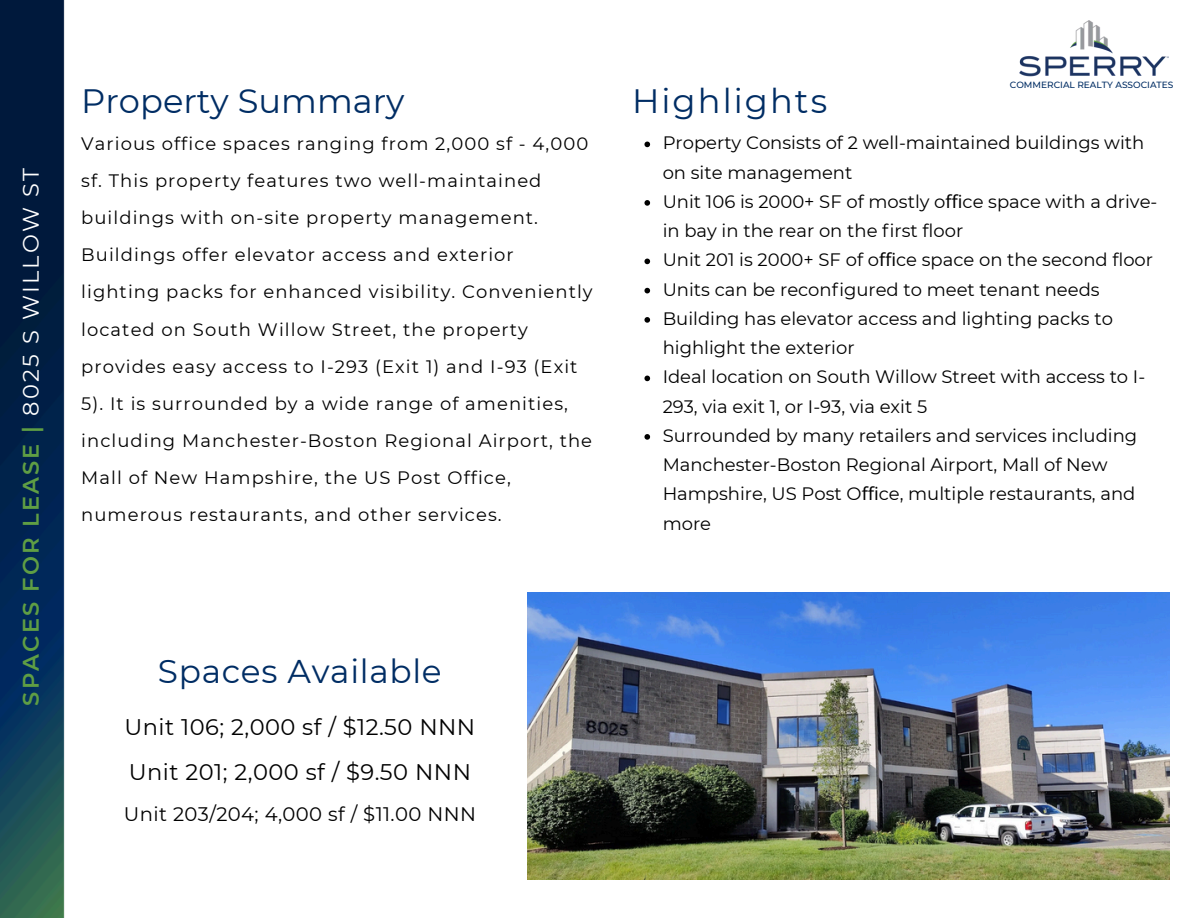
<style>
.page{position:relative;width:1188px;height:918px;background:#fff}
.page>*{position:absolute;margin:0;border:0;box-sizing:border-box;transform-origin:0 0}
.t1{font:33.75px "Montserrat";color:#002d64}
.t2{font:33.75px "Montserrat";letter-spacing:.06em;color:#002d64}
.t3{font:32.85px "Montserrat";letter-spacing:.02em;color:#002d64}
.t4{font:22.65px/45px "Montserrat";letter-spacing:.02em;color:#000}
.t5{font:600 22.5px "Montserrat";letter-spacing:.095em;color:#5f9e44}
.t6{font:19.5px "Montserrat";letter-spacing:.02em;color:#000}
.t7{font:18px/29.2px "Montserrat";color:#000}
.t8{font:18px/37.2px "Montserrat";letter-spacing:.06em;color:#000}
.t9{font:500 9px "Montserrat";color:#002d64}
.s1{font-weight:400;color:#fff}
.s2{font-family:"Noto Sans"}
</style>
<div class="page">
<img style="left:0;top:0;width:65px;height:918px">
<img style="left:1019px;top:20px;width:150px;height:57px">
<img style="left:527px;top:592px;width:643px;height:287px">
<svg style="left:644px;top:142px;width:6px;height:5px"></svg>
<svg style="left:644px;top:200px;width:6px;height:6px"></svg>
<svg style="left:644px;top:259px;width:6px;height:5px"></svg>
<svg style="left:644px;top:288px;width:6px;height:5px"></svg>
<svg style="left:644px;top:317px;width:6px;height:6px"></svg>
<svg style="left:644px;top:376px;width:6px;height:5px"></svg>
<svg style="left:644px;top:434px;width:6px;height:6px"></svg>
<h2 class="t5" style="left:17px;top:706px;width:539px;rotate:-90deg">SPACES FOR LEASE | <span class="s1">8025 S WILLOW ST</span></h2>
<p class="t1" style="left:81px;top:80px;width:325px">Property Summary</p>
<p class="t2" style="left:632px;top:80px;width:197px">Highlights</p>
<h1 class="t9" style="left:1010px;top:79px;width:165px">COMMERCIAL REALTY ASSOCIATES</h1>
<h1 class="t8" style="left:81px;top:125px;width:513px">Various office spaces ranging from 2,000 sf - 4,000 sf. This property features two well-maintained buildings with on-site property management.<br>Buildings offer elevator access and exterior lighting packs for enhanced visibility. Conveniently located on South Willow Street, the property provides easy access to I-293 (Exit 1) and I-93 (Exit 5). It is surrounded by a wide range of amenities, including Manchester-Boston Regional Airport, the Mall of New Hampshire, the US Post Office, numerous restaurants, and other services.</h1>
<p class="t7" style="left:663px;top:128px;width:483px">Property Consists of 2 well-maintained buildings with on site management</p>
<h3 class="t7" style="left:663px;top:187px;width:496px">Unit 106 is 2000+ SF of mostly o<span class="s2">ffi</span>ce space with a drive&shy;in bay in the rear on the first floor</h3>
<p class="t7" style="left:663px;top:245px;width:492px">Unit 201 is 2000+ SF of o<span class="s2">ffi</span>ce space on the second floor</p>
<p class="t7" style="left:663px;top:275px;width:438px">Units can be reconfigured to meet tenant needs</p>
<p class="t7" style="left:663px;top:304px;width:452px">Building has elevator access and lighting packs to highlight the exterior</p>
<p class="t7" style="left:663px;top:362px;width:484px">Ideal location on South Willow Street with access to I-<br>293, via exit 1, or I-93, via exit 5</p>
<p class="t7" style="left:663px;top:421px;width:476px">Surrounded by many retailers and services including Manchester-Boston Regional Airport, Mall of New Hampshire, US Post O<span class="s2">ffi</span>ce, multiple restaurants, and more</p>
<p class="t3" style="left:158px;top:651px;width:285px">Spaces Available</p>
<p class="t4" style="left:125px;top:704px;width:352px">Unit 106; 2,000 sf / $12.50 NNN<br>Unit 201; 2,000 sf / $9.50 NNN</p>
<p class="t6" style="left:124px;top:802px;width:354px">Unit 203/204; 4,000 sf / $11.00 NNN</p>
</div>
